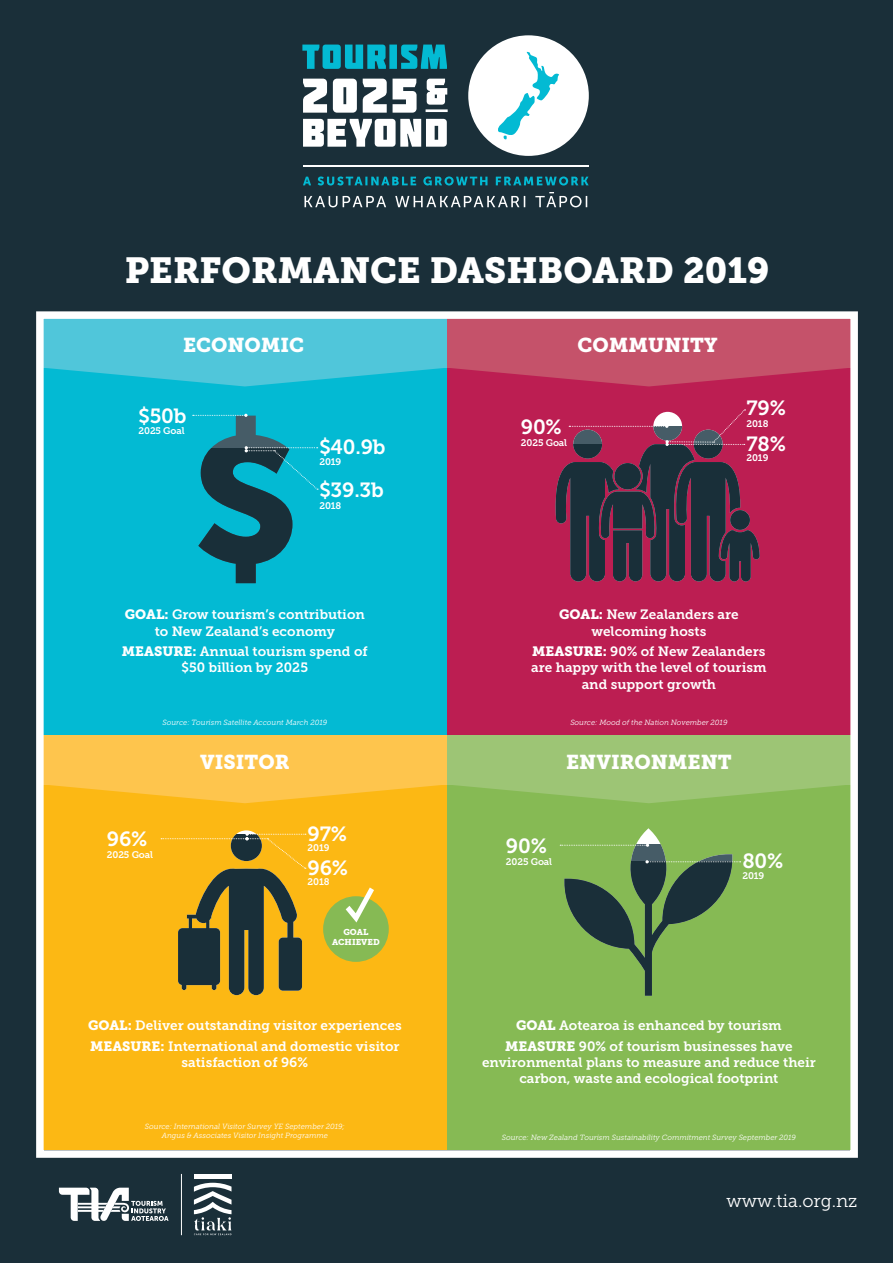
<style>
.page{position:relative;width:893px;height:1263px;background:#1a2f39}
.page>*{position:absolute;margin:0;border:0;box-sizing:border-box;transform-origin:0 0}
.t1{font:183.3px "Museo Slab 900";color:#465c67}
.t2{font:36px "Museo Slab 900";color:#fff}
.t3{font:20.4px "Museo Slab 700";letter-spacing:-.01em;color:#fff}
.t4{font:19.95px "Museo Slab 900";color:#fff}
.t5{font:18px "Museo Slab 300";color:#fff}
.t6{font:13.5px/16.2px "Museo Slab 700";color:#fff;text-align:center}
.t7{font:9.6px "Museo Slab 700";letter-spacing:-.01em;color:#fff}
.t8{font:8.55px/10.2px "Museo Slab 900";color:#fff;text-align:center}
.t9{font:italic 7.5px/9px "Museo Slab 300";color:#fff;text-align:center}
.s1{font-family:"Museo Slab 900"}
</style>
<div class="page">
<hr style="left:194px;top:1174px;width:37px;height:4px;background:#fff">
<svg style="left:194px;top:1183px;width:37px;height:52px"></svg>
<hr style="left:181px;top:1174px;width:1px;height:61px;background:#fff">
<svg style="left:59px;top:1188px;width:110px;height:33px"></svg>
<div style="left:43px;top:736px;width:404px;height:414px;background:#fcb814"></div>
<div style="left:447px;top:318px;width:404px;height:418px;background:#bc1e52"></div>
<svg style="left:231px;top:830px;width:31px;height:31px"></svg>
<div style="left:43px;top:318px;width:404px;height:418px;background:#03bad3"></div>
<div style="left:43px;top:318px;width:404px;height:50px;background:#50c6da"></div>
<div style="left:447px;top:318px;width:404px;height:50px;background:#c5526a"></div>
<div style="left:447px;top:736px;width:404px;height:414px;background:#86ba54"></div>
<div style="left:447px;top:736px;width:404px;height:49px;background:#9dc575"></div>
<div style="left:43px;top:736px;width:404px;height:49px;background:#fec54d"></div>
<svg style="left:50px;top:785px;width:792px;height:18px"></svg>
<svg style="left:47px;top:368px;width:799px;height:18px"></svg>
<div style="left:323px;top:896px;width:66px;height:66px;background:#86ba54;border-radius:50%"></div>
<svg style="left:346px;top:887px;width:28px;height:35px"></svg>
<svg style="left:193px;top:414px;width:54px;height:3px"></svg>
<svg style="left:245px;top:446px;width:73px;height:44px"></svg>
<svg style="left:555px;top:409px;width:205px;height:172px"></svg>
<svg style="left:161px;top:833px;width:145px;height:162px"></svg>
<div style="left:36px;top:311px;width:822px;height:847px;border:8px solid #fff"></div>
<svg style="left:560px;top:828px;width:181px;height:167px"></svg>
<svg style="left:468px;top:35px;width:121px;height:121px"></svg>
<hr style="left:426px;top:109px;width:22px;height:3px;background:#fff">
<hr style="left:303px;top:165px;width:286px;height:2px;background:#fff">
<svg style="left:427px;top:79px;width:20px;height:26px"></svg>
<svg style="left:302px;top:45px;width:145px;height:24px"></svg>
<svg style="left:304px;top:192px;width:283px;height:15px"></svg>
<svg style="left:303px;top:176px;width:286px;height:10px"></svg>
<svg style="left:303px;top:119px;width:144px;height:28px"></svg>
<svg style="left:303px;top:79px;width:114px;height:34px"></svg>
<p class="t2" style="left:125px;top:249px;width:646px">PERFORMANCE DASHBOARD 2019</p>
<p class="t4" style="left:183px;top:333px;width:123px">ECONOMIC</p>
<p class="t4" style="left:578px;top:333px;width:141px">COMMUNITY</p>
<p class="t3" style="left:139px;top:404px;width:49px">$50b</p>
<p class="t7" style="left:139px;top:426px;width:48px">2025 Goal</p>
<p class="t1" style="left:193px;top:394px;width:107px">$</p>
<p class="t3" style="left:319px;top:435px;width:68px">$40.9b</p>
<p class="t7" style="left:319px;top:456px;width:24px">2019</p>
<p class="t3" style="left:319px;top:478px;width:66px">$39.3b</p>
<p class="t7" style="left:319px;top:500px;width:24px">2018</p>
<p class="t3" style="left:521px;top:415px;width:42px">90%</p>
<p class="t7" style="left:521px;top:437px;width:48px">2025 Goal</p>
<p class="t3" style="left:746px;top:396px;width:41px">79%</p>
<p class="t7" style="left:746px;top:418px;width:24px">2018</p>
<p class="t3" style="left:746px;top:432px;width:41px">78%</p>
<p class="t7" style="left:746px;top:452px;width:24px">2019</p>
<p class="t6" style="left:125px;top:607px;width:242px"><span class="s1">GOAL:</span> Grow tourism’s contribution to New Zealand’s economy</p>
<p class="t6" style="left:122px;top:643px;width:247px"><span class="s1">MEASURE:</span> Annual tourism spend of $50 billion by 2025</p>
<p class="t9" style="left:162px;top:718px;width:166px">Source: Tourism Satellite Account March 2019</p>
<p class="t6" style="left:559px;top:607px;width:181px"><span class="s1">GOAL:</span> New Zealanders are welcoming hosts</p>
<p class="t6" style="left:531px;top:643px;width:237px"><span class="s1">MEASURE:</span> 90% of New Zealanders are happy with the level of tourism and support growth</p>
<p class="t9" style="left:570px;top:718px;width:159px">Source: Mood of the Nation November 2019</p>
<p class="t3" style="left:107px;top:827px;width:42px">96%</p>
<p class="t7" style="left:107px;top:849px;width:48px">2025 Goal</p>
<p class="t4" style="left:200px;top:751px;width:91px">VISITOR</p>
<p class="t4" style="left:566px;top:751px;width:167px">ENVIRONMENT</p>
<p class="t3" style="left:308px;top:822px;width:41px">97%</p>
<p class="t3" style="left:308px;top:856px;width:42px">96%</p>
<p class="t7" style="left:308px;top:842px;width:24px">2019</p>
<p class="t7" style="left:308px;top:876px;width:24px">2018</p>
<p class="t8" style="left:332px;top:927px;width:49px">GOAL<br>ACHIEVED</p>
<p class="t3" style="left:506px;top:834px;width:42px">90%</p>
<p class="t7" style="left:506px;top:856px;width:48px">2025 Goal</p>
<p class="t3" style="left:742px;top:849px;width:42px">80%</p>
<p class="t7" style="left:742px;top:870px;width:24px">2019</p>
<p class="t6" style="left:88px;top:1017px;width:315px"><span class="s1">GOAL:</span> Deliver outstanding visitor experiences</p>
<p class="t6" style="left:90px;top:1038px;width:311px"><span class="s1">MEASURE:</span> International and domestic visitor satisfaction of 96%</p>
<p class="t9" style="left:145px;top:1122px;width:202px">Source: International Visitor Survey YE September 2019;<br>Angus &amp; Associates Visitor Insight Programme</p>
<p class="t6" style="left:516px;top:1017px;width:267px"><span class="s1">GOAL</span> Aotearoa is enhanced by tourism</p>
<p class="t6" style="left:482px;top:1038px;width:335px"><span class="s1">MEASURE</span> 90% of tourism businesses have environmental plans to measure and reduce their carbon, waste and ecological footprint</p>
<p class="t9" style="left:502px;top:1133px;width:296px">Source: New Zealand Tourism Sustainability Commitment Survey September 2019</p>
<p class="t5" style="left:726px;top:1191px;width:133px">www.tia.org.nz</p>
</div>
